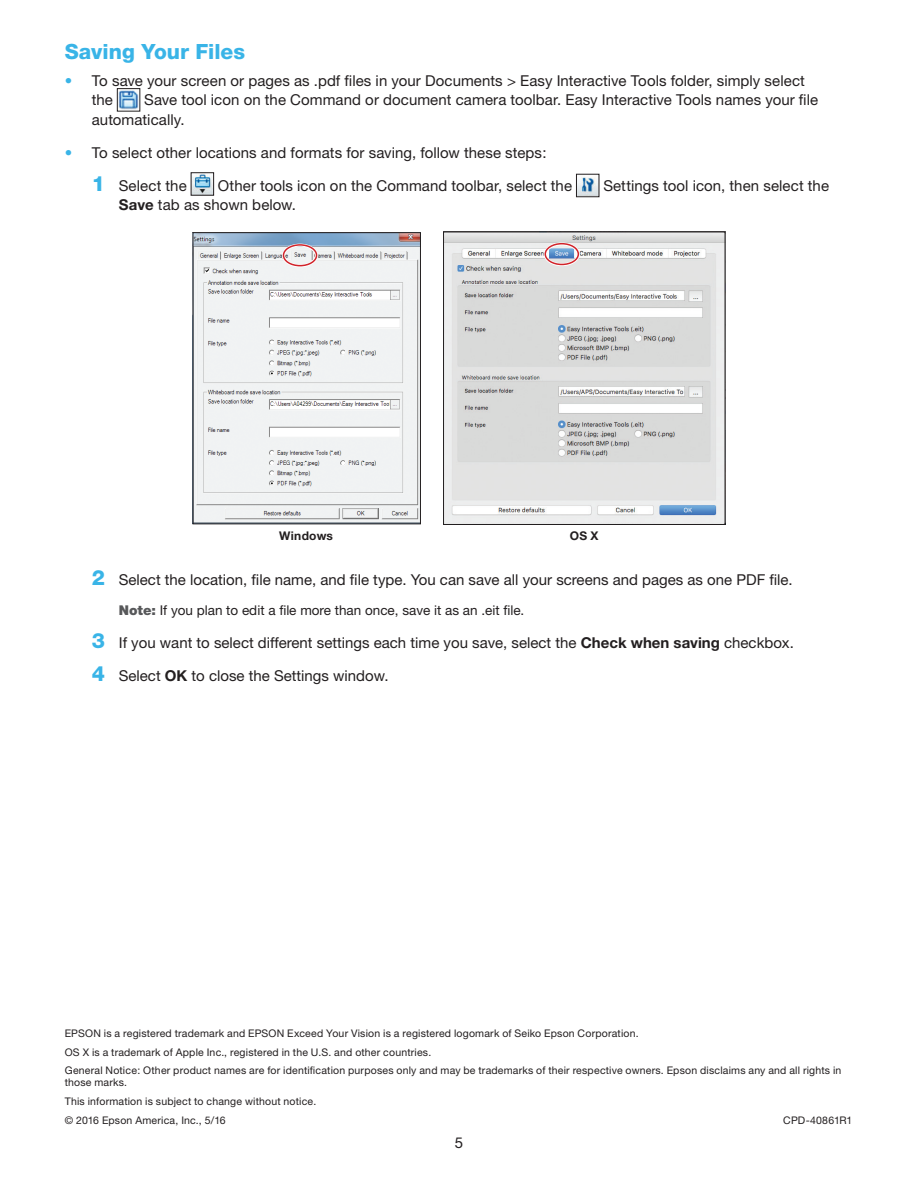
<style>
.page{position:relative;width:918px;height:1188px;background:#fff}
.page>*{position:absolute;margin:0;border:0;box-sizing:border-box;transform-origin:0 0}
.Head_A{font:800 21px "Helvetica Neue";color:#39b4e7}
.Bullet_text{font:15px/19.5px "Helvetica Neue";letter-spacing:.005em;color:#231f20}
.Page_numbers{font:15px "Helvetica Neue";color:#231f20}
.Notes_cautions-inden{font:13.5px "Helvetica Neue";color:#231f20}
.t1{font:700 12px "Helvetica Neue";letter-spacing:.02em;color:#231f20}
.trademark_informatio{font:10.5px/12px "Helvetica Neue";letter-spacing:.02em;color:#231f20}
.s1{color:#39b4e7}
.s2{font-weight:800;font-size:21px;color:#39b4e7}
.s3{font-weight:700}
.s4{font-weight:900;color:#57585a}
</style>
<div class="page">
<img style="left:119px;top:90px;width:19px;height:19px">
<div style="left:117px;top:88px;width:23px;height:23px;border:1px solid #231f20"></div>
<img style="left:193px;top:175px;width:19px;height:18px">
<img style="left:578px;top:177px;width:19px;height:18px">
<div style="left:576px;top:174px;width:23px;height:23px;border:1px solid #231f20"></div>
<img style="left:195px;top:234px;width:224px;height:288px">
<div style="left:193px;top:232px;width:228px;height:292px;border:1px solid #231f20"></div>
<img style="left:445px;top:234px;width:278px;height:289px">
<div style="left:443px;top:232px;width:282px;height:293px;border:1px solid #231f20"></div>
<div style="left:282px;top:244px;width:36px;height:23px;border:3px solid #fff;border-radius:50%"></div>
<div style="left:283px;top:244px;width:34px;height:22px;border:2px solid #d1232a;border-radius:50%"></div>
<div style="left:544px;top:242px;width:36px;height:24px;border:3px solid #fff;border-radius:50%"></div>
<div style="left:545px;top:243px;width:34px;height:22px;border:2px solid #d1232a;border-radius:50%"></div>
<p class="Head_A" style="left:65px;top:39px;width:182px">Saving Your Files</p>
<p class="Bullet_text" style="left:92px;top:70px;width:715px;text-indent:-27px"><span class="s1">•</span> To save your screen or pages as .pdf files in your Documents &gt; Easy Interactive Tools folder, simply select the</p>
<p class="Bullet_text" style="left:92px;top:90px;width:728px;text-indent:52px">Save tool icon on the Command or document camera toolbar. Easy Interactive Tools names your file automatically.</p>
<p class="Bullet_text" style="left:65px;top:142px;width:483px"><span class="s1">•</span> To select other locations and formats for saving, follow these steps:</p>
<p class="Bullet_text" style="left:92px;top:175px;width:96px"><span class="s2">1</span> Select the</p>
<p class="Bullet_text" style="left:218px;top:175px;width:356px">Other tools icon on the Command toolbar, select the</p>
<p class="Bullet_text" style="left:603px;top:175px;width:227px">Settings tool icon, then select the</p>
<p class="Bullet_text" style="left:119px;top:195px;width:179px"><span class="s3">Save</span> tab as shown below.</p>
<p class="t1" style="left:279px;top:528px;width:55px">Windows</p>
<p class="t1" style="left:570px;top:528px;width:30px">OS X</p>
<p class="Bullet_text" style="left:92px;top:570px;width:703px"><span class="s2">2</span> Select the location, file name, and file type. You can save all your screens and pages as one PDF file.</p>
<p class="Notes_cautions-inden" style="left:119px;top:602px;width:407px"><span class="s4">Note:</span> If you plan to edit a file more than once, save it as an .eit file.</p>
<p class="Bullet_text" style="left:92px;top:632px;width:704px"><span class="s2">3</span> If you want to select different settings each time you save, select the <span class="s3">Check when saving</span> checkbox.</p>
<p class="Bullet_text" style="left:92px;top:665px;width:298px"><span class="s2">4</span> Select <span class="s3">OK</span> to close the Settings window.</p>
<p class="trademark_informatio" style="left:65px;top:1027px;width:575px">EPSON is a registered trademark and EPSON Exceed Your Vision is a registered logomark of Seiko Epson Corporation.</p>
<p class="trademark_informatio" style="left:65px;top:1046px;width:368px">OS X is a trademark of Apple Inc., registered in the U.S. and other countries.</p>
<p class="trademark_informatio" style="left:65px;top:1065px;width:778px">General Notice: Other product names are for identification purposes only and may be trademarks of their respective owners. Epson disclaims any and all rights in those marks.</p>
<p class="trademark_informatio" style="left:65px;top:1095px;width:253px">This information is subject to change without notice.</p>
<p class="trademark_informatio" style="left:65px;top:1114px;width:162px">© 2016 Epson America, Inc., 5/16</p>
<p class="trademark_informatio" style="left:783px;top:1114px;width:71px">CPD-40861R1</p>
<p class="Page_numbers" style="left:455px;top:1134px;width:10px">5</p>
</div>
